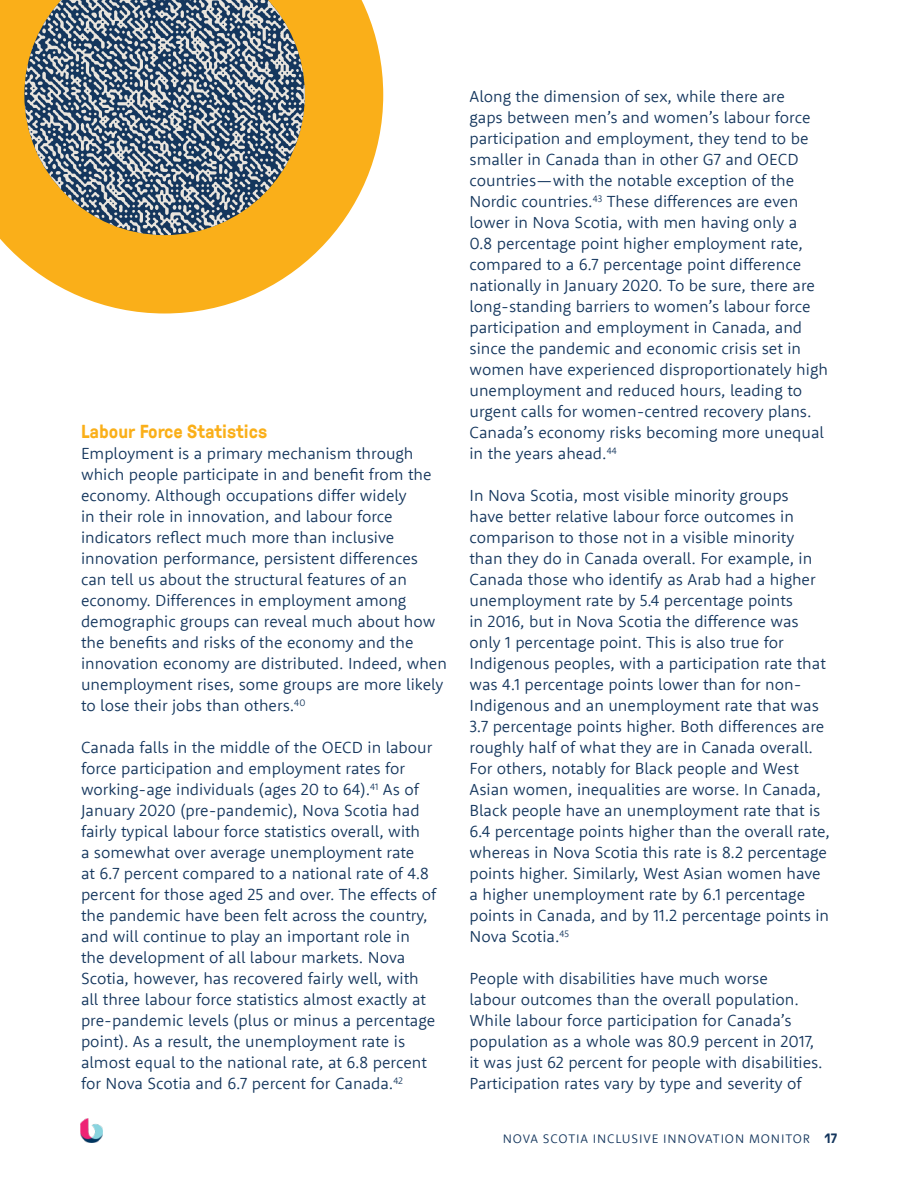
<style>
.page{position:relative;width:918px;height:1188px;background:#fff}
.page>*{position:absolute;margin:0;border:0;box-sizing:border-box;transform-origin:0 0}
.t1{font:700 18.75px "GT Pressura";color:#faaf19}
.t2{font:300 16.5px/21px "Rooney Sans";color:#14365d}
.t3{font:300 12.75px "Rooney Sans";letter-spacing:.065em;color:#14365d}
.s1{font-family:"GT Pressura";font-weight:700;font-size:13.5px}
</style>
<div class="page">
<img style="left:81px;top:1119px;width:22px;height:23px">
<svg style="left:0;top:0;width:383px;height:314px;fill:#faaf19"></svg>
<svg style="left:24px;top:0;width:281px;height:235px;background:#80837c"></svg>
<p class="t1" style="left:81px;top:418px;width:188px">Labour Force Statistics</p>
<p class="t2" style="left:81px;top:442px;width:368px">Employment is a primary mechanism through which people participate in and benefit from the economy. Although occupations differ widely<br>in their role in innovation, and labour force indicators reflect much more than inclusive innovation performance, persistent differences can tell us about the structural features of an economy. Differences in employment among demographic groups can reveal much about how the benefits and risks of the economy and the innovation economy are distributed. Indeed, when unemployment rises, some groups are more likely to lose their jobs than others.<sup>40</sup></p>
<p class="t2" style="left:81px;top:736px;width:357px">Canada falls in the middle of the OECD in labour force participation and employment rates for working-age individuals (ages 20 to 64).<sup>41</sup> As of January 2020 (pre-pandemic), Nova Scotia had fairly typical labour force statistics overall, with<br>a somewhat over average unemployment rate<br>at 6.7 percent compared to a national rate of 4.8 percent for those aged 25 and over. The effects of the pandemic have been felt across the country, and will continue to play an important role in the development of all labour markets. Nova Scotia, however, has recovered fairly well, with all three labour force statistics almost exactly at pre-pandemic levels (plus or minus a percentage point). As a result, the unemployment rate is almost equal to the national rate, at 6.8 percent for Nova Scotia and 6.7 percent for Canada.<sup>42</sup></p>
<p class="t2" style="left:470px;top:85px;width:360px">Along the dimension of sex, while there are<br>gaps between men’s and women’s labour force participation and employment, they tend to be smaller in Canada than in other G7 and OECD countries—with the notable exception of the Nordic countries.<sup>43</sup> These differences are even lower in Nova Scotia, with men having only a<br>0.8 percentage point higher employment rate, compared to a 6.7 percentage point difference nationally in January 2020. To be sure, there are long-standing barriers to women’s labour force participation and employment in Canada, and since the pandemic and economic crisis set in women have experienced disproportionately high unemployment and reduced hours, leading to urgent calls for women-centred recovery plans.<br>Canada’s economy risks becoming more unequal in the years ahead.<sup>44</sup></p>
<p class="t2" style="left:470px;top:484px;width:362px">In Nova Scotia, most visible minority groups<br>have better relative labour force outcomes in comparison to those not in a visible minority than they do in Canada overall. For example, in Canada those who identify as Arab had a higher unemployment rate by 5.4 percentage points<br>in 2016, but in Nova Scotia the difference was only 1 percentage point. This is also true for Indigenous peoples, with a participation rate that was 4.1 percentage points lower than for non-Indigenous and an unemployment rate that was 3.7 percentage points higher. Both differences are roughly half of what they are in Canada overall.<br>For others, notably for Black people and West Asian women, inequalities are worse. In Canada, Black people have an unemployment rate that is 6.4 percentage points higher than the overall rate, whereas in Nova Scotia this rate is 8.2 percentage points higher. Similarly, West Asian women have a higher unemployment rate by 6.1 percentage points in Canada, and by 11.2 percentage points in Nova Scotia.<sup>45</sup></p>
<p class="t2" style="left:470px;top:967px;width:355px">People with disabilities have much worse<br>labour outcomes than the overall population.<br>While labour force participation for Canada’s population as a whole was 80.9 percent in 2017, it was just 62 percent for people with disabilities.<br>Participation rates vary by type and severity of</p>
<p class="t3" style="left:503px;top:1130px;width:336px">NOVA SCOTIA INCLUSIVE INNOVATION MONITOR <span class="s1">17</span></p>
</div>
